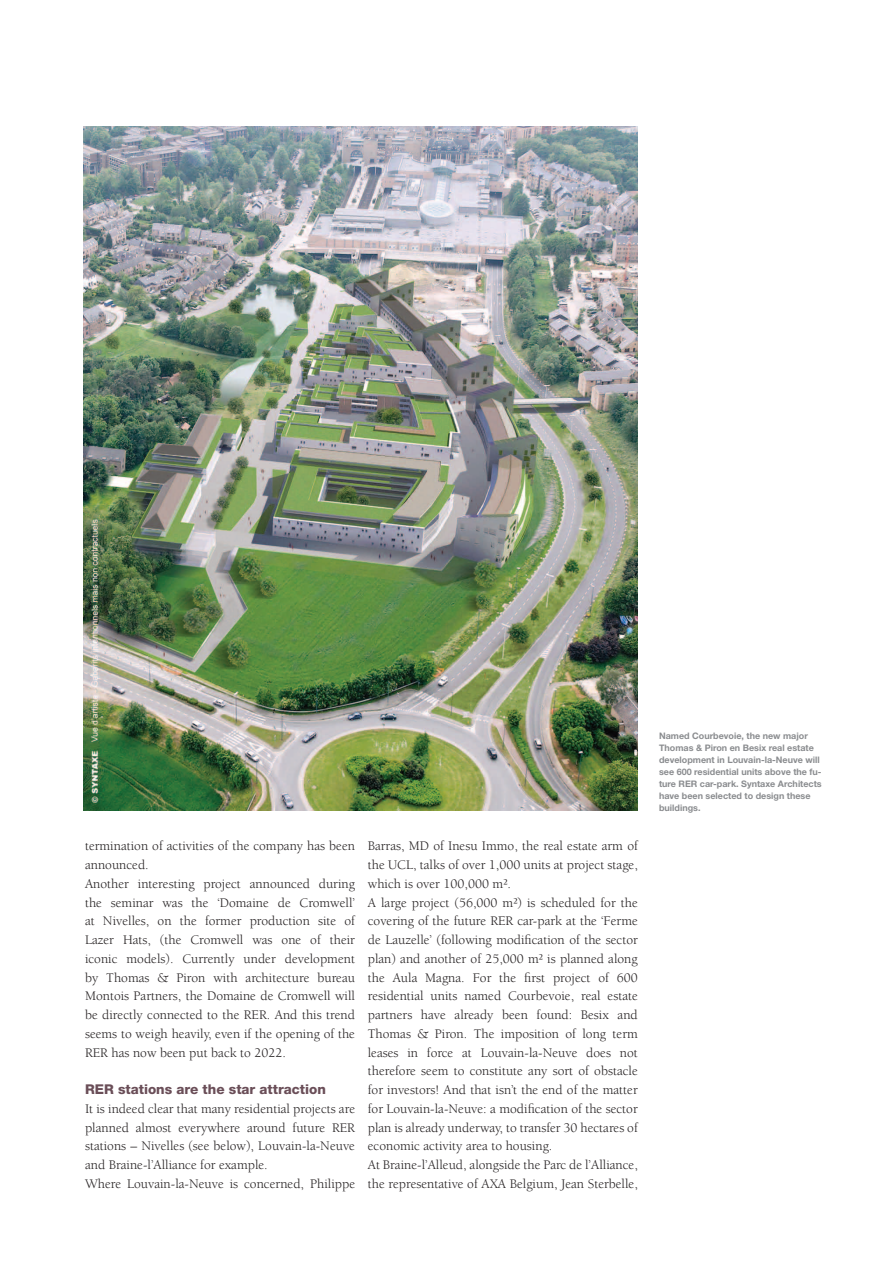
<style>
.page{position:relative;width:893px;height:1263px;background:#fff}
.page>*{position:absolute;margin:0;border:0;box-sizing:border-box;transform-origin:0 0}
.t1{font:13.5px/18.8px "Berkeley LT";color:#231f20}
.t2{font:800 13.5px "Helvetica Neue LT";color:#6a4e58}
.t3{font:700 9px/12px "Helvetica Neue LT";color:#8a8c8f}
</style>
<div class="page">
<img style="left:84px;top:126px;width:554px;height:684px">
<p class="t1" style="left:85px;top:837px;width:272px">termination of activities of the company has been announced.<br>Another interesting project announced during the seminar was the ‘Domaine de Cromwell’ at Nivelles, on the former production site of Lazer Hats, (the Cromwell was one of their iconic models). Currently under development by Thomas &amp; Piron with architecture bureau Montois Partners, the Domaine de Cromwell will be directly connected to the RER. And this trend seems to weigh heavily, even if the opening of the RER has now been put back to 2022.</p>
<p class="t2" style="left:85px;top:1081px;width:11px">RER</p>
<p class="t2" style="left:118px;top:1081px;width:209px">stations are the star attraction</p>
<p class="t1" style="left:85px;top:1099px;width:272px">It is indeed clear that many residential projects are planned almost everywhere around future RER stations – Nivelles (see below), Louvain-la-Neuve and Braine-l’Alliance for example.<br>Where Louvain-la-Neuve is concerned, Philippe</p>
<p class="t1" style="left:368px;top:837px;width:272px">Barras, MD of Inesu Immo, the real estate arm of the UCL, talks of over 1,000 units at project stage, which is over 100,000 m².<br>A large project (56,000 m²) is scheduled for the covering of the future RER car-park at the ‘Ferme de Lauzelle’ (following modification of the sector plan) and another of 25,000 m² is planned along the Aula Magna. For the first project of 600 residential units named Courbevoie, real estate partners have already been found: Besix and Thomas &amp; Piron. The imposition of long term leases in force at Louvain-la-Neuve does not therefore seem to constitute any sort of obstacle for investors! And that isn’t the end of the matter for Louvain-la-Neuve: a modification of the sector plan is already underway, to transfer 30 hectares of economic activity area to housing.<br>At Braine-l’Alleud, alongside the Parc de l’Alliance, the representative of AXA Belgium, Jean Sterbelle,</p>
<p class="t3" style="left:659px;top:729px;width:164px">Named Courbevoie, the new major<br>Thomas &amp; Piron en Besix real estate development in Louvain-la-Neuve will see 600 residential units above the fu&shy;ture RER car-park. Syntaxe Architects have been selected to design these buildings.</p>
</div>
